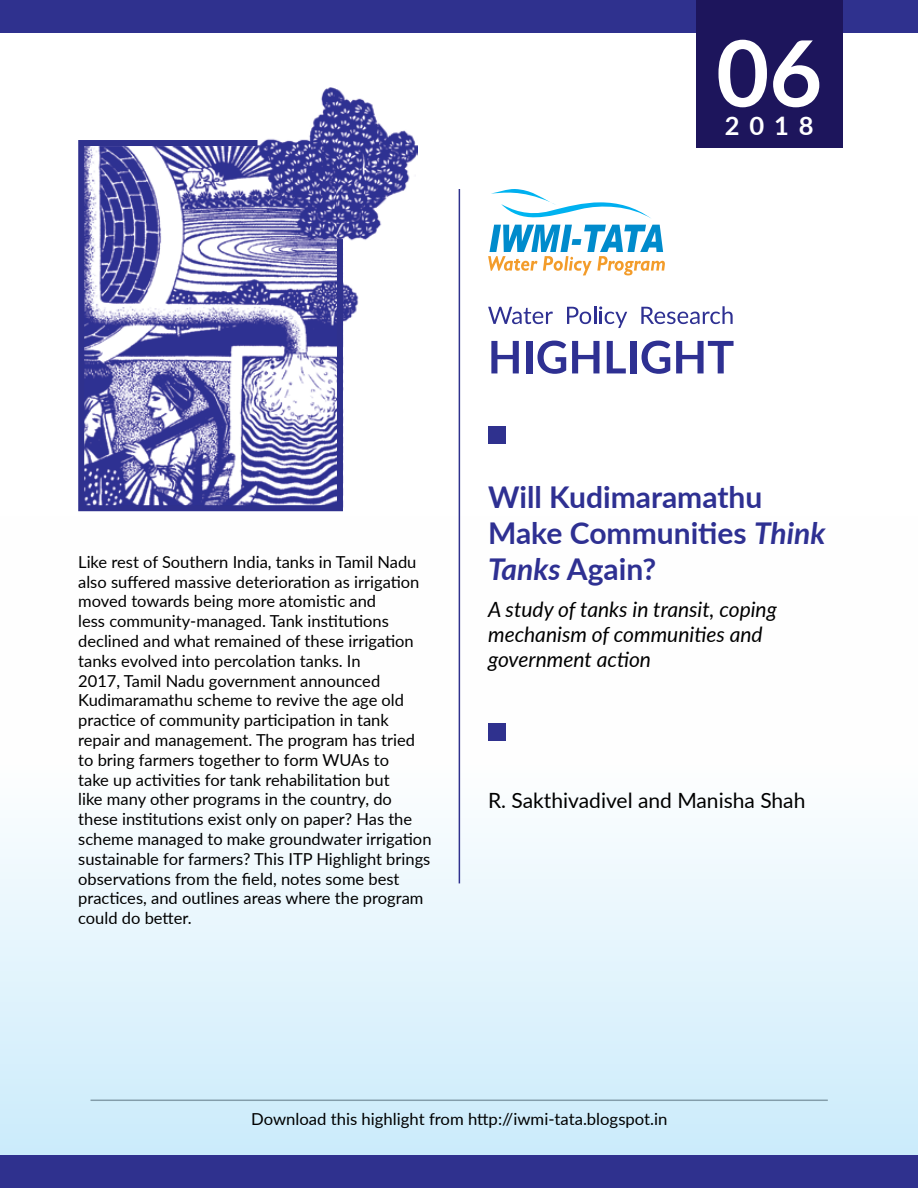
<style>
.page{position:relative;width:918px;height:1188px;background:#fff}
.page>*{position:absolute;margin:0;border:0;box-sizing:border-box;transform-origin:0 0}
.t1{font:700 91.5px "Lato";color:#fff}
.t2{font:700 30px/36px "Lato";color:#2e3092}
.t3{font:700 25.5px "Lato";color:#fff}
.t4{font:italic 21px/25.2px "Lato";color:#000}
.t5{font:21px "Lato";color:#000}
.t6{font:16.5px/19.8px "Lato";color:#000}
.s1{font-style:italic}
</style>
<div class="page">
<img style="left:309px;top:87px;width:109px;height:235px">
<div style="left:0;top:516px;width:918px;height:657px;background:linear-gradient(to bottom,#fff,#d1edfb)"></div>
<div style="left:0;top:0;width:918px;height:33px;background:#2f318e"></div>
<div style="left:0;top:1155px;width:918px;height:33px;background:#2f318e"></div>
<div style="left:696px;top:0;width:147px;height:147px;background:#1d155c"></div>
<div style="left:488px;top:427px;width:17px;height:17px;background:#2f318e"></div>
<div style="left:488px;top:723px;width:17px;height:17px;background:#2f318e"></div>
<hr style="left:459px;top:189px;width:1px;height:694px;background:#2f318e">
<hr style="left:91px;top:1100px;width:737px;height:1px;background:#849daa">
<svg style="left:488px;top:189px;width:177px;height:86px"></svg>
<div style="left:526px;top:341px;width:6px;height:32px;background:#2e3092"></div>
<svg style="left:537px;top:341px;width:29px;height:33px"></svg>
<svg style="left:491px;top:341px;width:28px;height:32px"></svg>
<div style="left:630px;top:341px;width:6px;height:32px;background:#2e3092"></div>
<svg style="left:607px;top:341px;width:19px;height:32px"></svg>
<svg style="left:572px;top:341px;width:28px;height:32px"></svg>
<svg style="left:488px;top:307px;width:65px;height:17px"></svg>
<svg style="left:641px;top:306px;width:92px;height:18px"></svg>
<svg style="left:567px;top:306px;width:60px;height:22px"></svg>
<svg style="left:642px;top:341px;width:92px;height:33px"></svg>
<svg style="left:78px;top:137px;width:268px;height:375px"></svg>
<h1 class="t1" style="left:716px;top:6px;width:108px">06</h1>
<h3 class="t3" style="left:725px;top:107px;width:90px">2018</h3>
<p class="t6" style="left:78px;top:551px;width:355px">Like rest of Southern India, tanks in Tamil Nadu also suffered massive deterioration as irrigation moved towards being more atomistic and<br>less community-managed. Tank institutions declined and what remained of these irrigation tanks evolved into percolation tanks. In<br>2017, Tamil Nadu government announced Kudimaramathu scheme to revive the age old practice of community participation in tank repair and management. The program has tried to bring farmers together to form WUAs to<br>take up activities for tank rehabilitation but<br>like many other programs in the country, do these institutions exist only on paper? Has the scheme managed to make groundwater irrigation sustainable for farmers? This ITP Highlight brings observations from the field, notes some best practices, and outlines areas where the program could do better.</p>
<h2 class="t2" style="left:488px;top:478px;width:339px">Will Kudimaramathu<br>Make Communities <span class="s1">Think<br>Tanks</span> Again?</h2>
<p class="t4" style="left:488px;top:596px;width:290px">A study of tanks in transit, coping mechanism of communities and government action</p>
<p class="t5" style="left:488px;top:785px;width:319px">R. Sakthivadivel and Manisha Shah</p>
<p class="t6" style="left:251px;top:1108px;width:418px">Download this highlight from http://iwmi-tata.blogspot.in</p>
</div>
